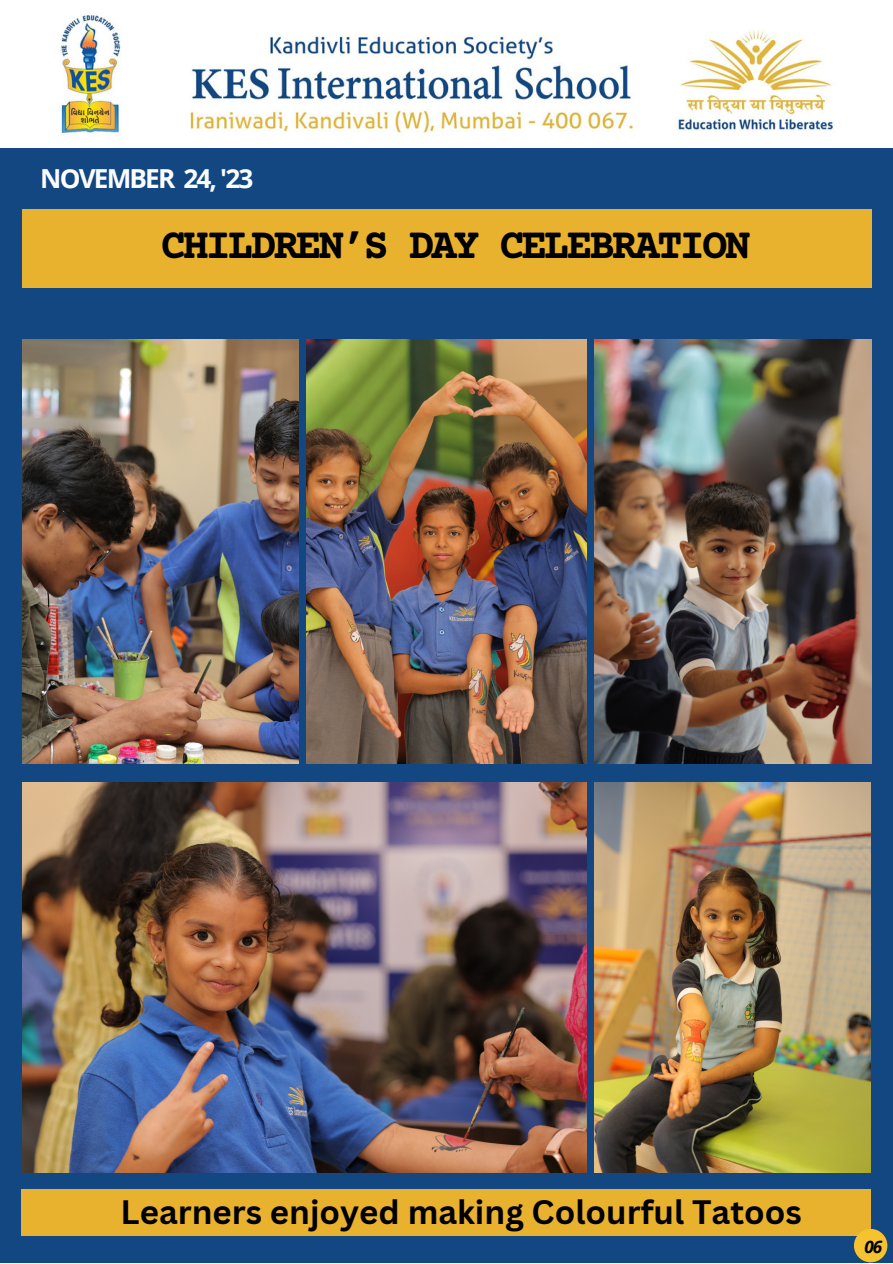
<style>
.page{position:relative;width:893px;height:1264px;background:#fff}
.page>*{position:absolute;margin:0;border:0;box-sizing:border-box;transform-origin:0 0}
.t1{font:700 42.75px "Courier Prime";letter-spacing:-.07em;color:#000}
.t2{font:700 33px "Canva Sans";color:#000}
.t3{font:700 26.25px "Open Sans";letter-spacing:-.07em;color:#fcfdfd}
.t4{font:italic 700 17.25px "Open Sans";color:#000}
</style>
<div class="page">
<div style="left:0;top:0;width:892px;height:1262px;background:#134781"></div>
<img style="left:22px;top:782px;width:564px;height:390px">
<div style="left:22px;top:1189px;width:848px;height:46px;background:#e8b22f"></div>
<img style="left:594px;top:782px;width:276px;height:390px">
<img style="left:22px;top:339px;width:277px;height:424px">
<img style="left:307px;top:339px;width:279px;height:424px">
<img style="left:594px;top:339px;width:276px;height:424px">
<div style="left:22px;top:209px;width:849px;height:79px;background:#e8b22f"></div>
<div style="left:853px;top:1228px;width:34px;height:34px;background:#f5c32f;border-radius:50%"></div>
<img style="left:0;top:0;width:892px;height:147px">
<p class="t3" style="left:40px;top:160px;width:215px">NOVEMBER 24, '23</p>
<p class="t1" style="left:160px;top:224px;width:591px">CHILDREN’S DAY CELEBRATION</p>
<p class="t2" style="left:121px;top:1188px;width:682px">Learners enjoyed making Colourful Tatoos</p>
<p class="t4" style="left:864px;top:1234px;width:19px">06</p>
</div>
